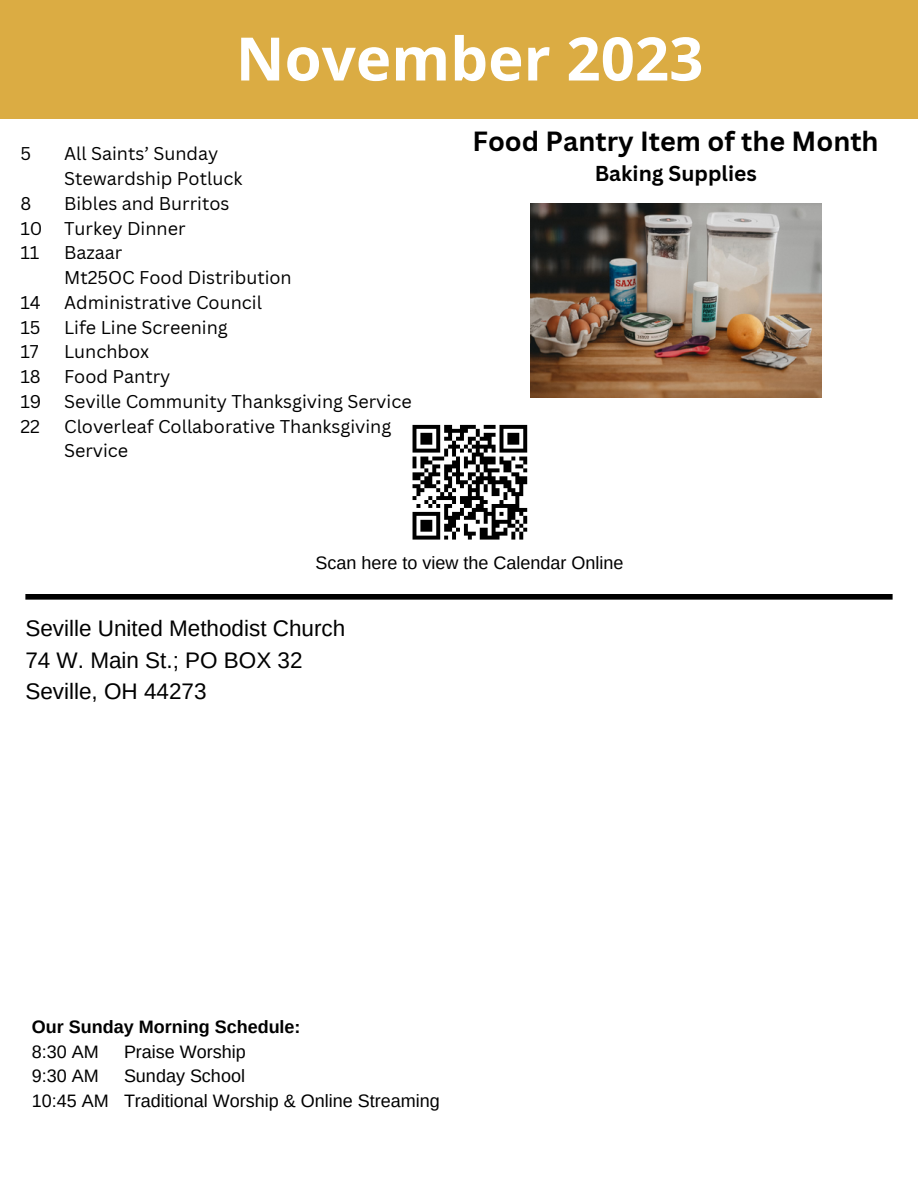
<style>
.page{position:relative;width:918px;height:1188px;background:#fff}
.page>*{position:absolute;margin:0;border:0;box-sizing:border-box;transform-origin:0 0}
.t1{font:700 60px "Open Sans";color:#fff}
.t2{font:700 27px "Canva Sans";color:#000}
.t3{font:22.5px "Arimo";color:#000}
.t4{font:700 21px "Canva Sans";color:#000}
.t5{font:18px/24.8px "Canva Sans";color:#000}
.t6{font:18px "Arimo";color:#000}
.t7{font:700 18px "Arimo";color:#000}
</style>
<div class="page">
<div style="left:0;top:0;width:918px;height:118px;background:#dbac43"></div>
<div style="left:25px;top:594px;width:868px;height:6px;background:#000"></div>
<svg style="left:412px;top:424px;width:116px;height:116px"></svg>
<img style="left:530px;top:204px;width:292px;height:193px">
<p class="t5" style="left:20px;top:141px;width:12px">5</p>
<p class="t5" style="left:20px;top:190px;width:12px">8</p>
<p class="t5" style="left:20px;top:215px;width:24px">10</p>
<p class="t5" style="left:20px;top:240px;width:21px">11</p>
<p class="t5" style="left:20px;top:289px;width:22px">14</p>
<p class="t5" style="left:20px;top:314px;width:22px">15</p>
<p class="t5" style="left:20px;top:339px;width:20px">17</p>
<p class="t5" style="left:20px;top:364px;width:22px">18</p>
<p class="t5" style="left:20px;top:388px;width:23px">19</p>
<p class="t5" style="left:20px;top:413px;width:21px">22</p>
<p class="t1" style="left:236px;top:16px;width:469px">November 2023</p>
<p class="t5" style="left:64px;top:141px;width:156px">All Saints’ Sunday</p>
<p class="t5" style="left:64px;top:166px;width:180px">Stewardship Potluck</p>
<p class="t5" style="left:64px;top:190px;width:167px">Bibles and Burritos</p>
<p class="t5" style="left:64px;top:215px;width:123px">Turkey Dinner</p>
<p class="t5" style="left:64px;top:240px;width:60px">Bazaar</p>
<p class="t5" style="left:64px;top:265px;width:229px">Mt25OC Food Distribution</p>
<p class="t5" style="left:64px;top:289px;width:199px">Administrative Council</p>
<p class="t5" style="left:64px;top:314px;width:165px">Life Line Screening</p>
<p class="t5" style="left:64px;top:339px;width:87px">Lunchbox</p>
<p class="t5" style="left:64px;top:364px;width:108px">Food Pantry</p>
<p class="t5" style="left:64px;top:388px;width:349px">Seville Community Thanksgiving Service</p>
<p class="t5" style="left:64px;top:413px;width:329px">Cloverleaf Collaborative Thanksgiving<br>Service</p>
<p class="t2" style="left:472px;top:122px;width:408px">Food Pantry Item of the Month</p>
<p class="t4" style="left:595px;top:159px;width:164px">Baking Supplies</p>
<p class="t6" style="left:316px;top:553px;width:309px">Scan here to view the Calendar Online</p>
<p class="t3" style="left:25px;top:616px;width:321px">Seville United Methodist Church</p>
<p class="t3" style="left:25px;top:648px;width:279px">74 W. Main St.; PO BOX 32</p>
<p class="t3" style="left:25px;top:679px;width:183px">Seville, OH 44273</p>
<p class="t7" style="left:32px;top:1017px;width:270px">Our Sunday Morning Schedule:</p>
<p class="t6" style="left:32px;top:1041px;width:68px">8:30 AM</p>
<p class="t6" style="left:124px;top:1041px;width:123px">Praise Worship</p>
<p class="t6" style="left:32px;top:1066px;width:68px">9:30 AM</p>
<p class="t6" style="left:124px;top:1066px;width:123px">Sunday School</p>
<p class="t6" style="left:32px;top:1091px;width:409px">10:45 AM Traditional Worship &amp; Online Streaming</p>
</div>
